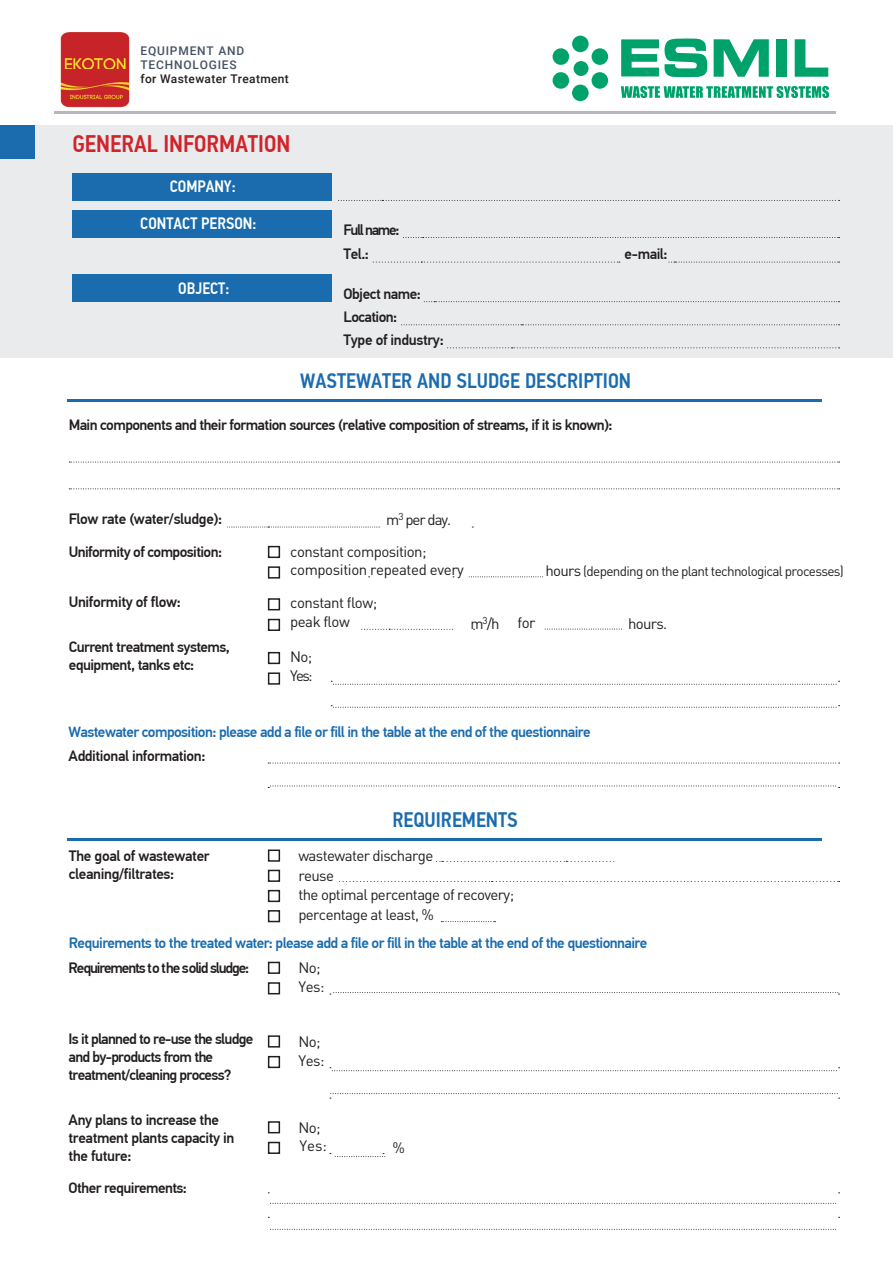
<style>
.page{position:relative;width:893px;height:1263px;background:#fff}
.page>*{position:absolute;margin:0;border:0;box-sizing:border-box;transform-origin:0 0}
.t1{font:500 24px "PF Din Text Cond Pro";color:#d1232a}
.t2{font:500 21px "PF Din Text Cond Pro";color:#1a6caf}
.t3{font:500 16.5px "PF Din Text Cond Pro";color:#fff}
.t4{font:500 15px/18px "PF Din Text Pro";letter-spacing:-.04em;color:#231f20}
.t5{font:15px/19.4px "DIN Pro";letter-spacing:-.04em;color:#231f20}
.t6{font:500 15px "PF Din Text Pro";letter-spacing:-.04em;color:#1a6caf}
.t7{font:500 15px "PF Din Text Pro";letter-spacing:-.075em;color:#231f20}
.t8{font:500 15px/24.6px "PF Din Text Pro";letter-spacing:-.085em;color:#231f20}
.t9{font:13.5px "DIN Pro";letter-spacing:-.05em;color:#231f20}
.t10{font:500 12px/14px "Roboto";letter-spacing:.065em;color:#445365}
.t11{font:500 12px "Roboto";letter-spacing:.03em;color:#231f20}
.s1{font-size:15px}
</style>
<div class="page">
<div style="left:0;top:125px;width:893px;height:233px;background:#e9ebed"></div>
<hr style="left:54px;top:112px;width:781px;height:2px;background:#b5b7bf">
<div style="left:0;top:125px;width:35px;height:34px;background:#1a6caf"></div>
<svg style="left:621px;top:86px;width:208px;height:12px"></svg>
<div style="left:572px;top:36px;width:17px;height:16px;background:#00a26b;border-radius:50%"></div>
<div style="left:574px;top:61px;width:14px;height:15px;background:#00a26b;border-radius:50%"></div>
<div style="left:572px;top:85px;width:17px;height:16px;background:#00a26b;border-radius:50%"></div>
<div style="left:592px;top:72px;width:16px;height:17px;background:#00a26b;border-radius:50%"></div>
<div style="left:553px;top:72px;width:16px;height:17px;background:#00a26b;border-radius:50%"></div>
<div style="left:592px;top:48px;width:16px;height:17px;background:#00a26b;border-radius:50%"></div>
<div style="left:553px;top:48px;width:16px;height:17px;background:#00a26b;border-radius:50%"></div>
<div style="left:776px;top:39px;width:11px;height:38px;background:#00a26b"></div>
<svg style="left:795px;top:39px;width:33px;height:38px"></svg>
<svg style="left:714px;top:39px;width:55px;height:38px"></svg>
<svg style="left:621px;top:38px;width:86px;height:39px"></svg>
<img style="left:60px;top:32px;width:70px;height:75px">
<div style="left:72px;top:173px;width:260px;height:27px;background:#1a6caf"></div>
<div style="left:72px;top:210px;width:260px;height:27px;background:#1a6caf"></div>
<div style="left:72px;top:274px;width:260px;height:28px;background:#1a6caf"></div>
<svg style="left:338px;top:200px;width:502px;height:1px"></svg>
<svg style="left:69px;top:462px;width:771px;height:1px"></svg>
<svg style="left:69px;top:488px;width:771px;height:1px"></svg>
<svg style="left:403px;top:237px;width:437px;height:1px"></svg>
<svg style="left:424px;top:301px;width:416px;height:1px"></svg>
<svg style="left:402px;top:324px;width:438px;height:1px"></svg>
<svg style="left:448px;top:347px;width:392px;height:1px"></svg>
<svg style="left:227px;top:527px;width:154px;height:1px"></svg>
<svg style="left:268px;top:763px;width:572px;height:1px"></svg>
<svg style="left:272px;top:1203px;width:565px;height:1px"></svg>
<svg style="left:268px;top:786px;width:572px;height:2px"></svg>
<svg style="left:272px;top:1229px;width:565px;height:1px"></svg>
<svg style="left:469px;top:576px;width:74px;height:1px"></svg>
<svg style="left:362px;top:629px;width:91px;height:1px"></svg>
<svg style="left:339px;top:881px;width:501px;height:1px"></svg>
<svg style="left:330px;top:992px;width:510px;height:3px"></svg>
<svg style="left:330px;top:1153px;width:55px;height:4px"></svg>
<svg style="left:441px;top:921px;width:54px;height:1px"></svg>
<svg style="left:330px;top:1067px;width:510px;height:4px"></svg>
<svg style="left:330px;top:1093px;width:510px;height:6px"></svg>
<svg style="left:436px;top:861px;width:178px;height:1px"></svg>
<svg style="left:545px;top:629px;width:77px;height:1px"></svg>
<svg style="left:331px;top:681px;width:509px;height:4px"></svg>
<svg style="left:331px;top:705px;width:509px;height:3px"></svg>
<svg style="left:373px;top:262px;width:247px;height:1px"></svg>
<svg style="left:669px;top:262px;width:171px;height:1px"></svg>
<hr style="left:67px;top:399px;width:754px;height:3px;background:#1a6caf">
<hr style="left:67px;top:838px;width:754px;height:2px;background:#1a6caf">
<div style="left:268px;top:546px;width:12px;height:12px;border:2px solid #231f20"></div>
<div style="left:268px;top:598px;width:12px;height:12px;border:2px solid #231f20"></div>
<div style="left:268px;top:849px;width:12px;height:13px;border:2px solid #231f20"></div>
<div style="left:268px;top:652px;width:12px;height:12px;border:2px solid #231f20"></div>
<div style="left:268px;top:962px;width:12px;height:12px;border:2px solid #231f20"></div>
<div style="left:268px;top:1121px;width:12px;height:12px;border:2px solid #231f20"></div>
<div style="left:268px;top:1035px;width:12px;height:12px;border:2px solid #231f20"></div>
<div style="left:268px;top:566px;width:12px;height:13px;border:2px solid #231f20"></div>
<div style="left:268px;top:619px;width:12px;height:12px;border:2px solid #231f20"></div>
<div style="left:268px;top:870px;width:12px;height:12px;border:2px solid #231f20"></div>
<div style="left:268px;top:672px;width:12px;height:13px;border:2px solid #231f20"></div>
<div style="left:268px;top:982px;width:12px;height:12px;border:2px solid #231f20"></div>
<div style="left:268px;top:1142px;width:12px;height:12px;border:2px solid #231f20"></div>
<div style="left:268px;top:1056px;width:12px;height:12px;border:2px solid #231f20"></div>
<div style="left:268px;top:890px;width:12px;height:12px;border:2px solid #231f20"></div>
<div style="left:268px;top:910px;width:12px;height:12px;border:2px solid #231f20"></div>
<p class="t10" style="left:141px;top:43px;width:105px">EQUIPMENT AND<br>TECHNOLOGIES</p>
<p class="t11" style="left:141px;top:70px;width:150px">for Wastewater Treatment</p>
<h1 class="t1" style="left:72px;top:130px;width:220px">GENERAL INFORMATION</h1>
<p class="t3" style="left:170px;top:177px;width:68px">COMPANY:</p>
<p class="t3" style="left:140px;top:214px;width:118px">CONTACT PERSON:</p>
<p class="t3" style="left:178px;top:278px;width:53px">OBJECT:</p>
<p class="t8" style="left:343px;top:218px;width:58px">Full name:<br>Tel.:</p>
<p class="t4" style="left:343px;top:283px;width:102px;line-height:23.1px">Object name:<br>Location:<br>Type of industry:</p>
<p class="t4" style="left:625px;top:246px;width:44px">e-mail:</p>
<h2 class="t2" style="left:300px;top:369px;width:332px">WASTEWATER AND SLUDGE DESCRIPTION</h2>
<p class="t4" style="left:69px;top:416px;width:545px">Main components and their formation sources (relative composition of streams, if it is known):</p>
<p class="t4" style="left:69px;top:503px;width:155px;line-height:32.7px">Flow rate (water/sludge):<br>Uniformity of composition:</p>
<p class="t4" style="left:69px;top:593px;width:113px">Uniformity of flow:</p>
<p class="t4" style="left:69px;top:638px;width:163px">Current treatment systems, equipment, tanks etc:</p>
<p class="t5" style="left:386px;top:509px;width:67px">m<sup>3</sup> per day.</p>
<p class="t5" style="left:290px;top:541px;width:175px;line-height:18.1px">constant composition; composition repeated every</p>
<p class="t5" style="left:290px;top:593px;width:88px;line-height:18.5px">constant flow; peak flow</p>
<p class="t5" style="left:290px;top:646px;width:24px">No;<br>Yes:</p>
<p class="t9" style="left:545px;top:562px;width:300px"><span class="s1">hours</span> (depending on the plant technological processes)</p>
<p class="t5" style="left:470px;top:613px;width:31px">m<sup>3</sup>/h</p>
<p class="t5" style="left:628px;top:613px;width:41px">hours.</p>
<p class="t5" style="left:518px;top:612px;width:19px">for</p>
<p class="t6" style="left:69px;top:723px;width:524px">Wastewater composition: please add a file or fill in the table at the end of the questionnaire</p>
<p class="t4" style="left:69px;top:747px;width:138px">Additional information:</p>
<p class="t4" style="left:69px;top:847px;width:142px">The goal of wastewater cleaning/filtrates:</p>
<h2 class="t2" style="left:393px;top:807px;width:127px">REQUIREMENTS</h2>
<p class="t5" style="left:298px;top:845px;width:217px">wastewater discharge<br>reuse<br>the optimal percentage of recovery;</p>
<p class="t5" style="left:298px;top:904px;width:137px">percentage at least, %</p>
<p class="t6" style="left:69px;top:934px;width:580px">Requirements to the treated water: please add a file or fill in the table at the end of the questionnaire</p>
<p class="t7" style="left:69px;top:959px;width:182px">Requirements to the solid sludge:</p>
<p class="t4" style="left:69px;top:1030px;width:186px">Is it planned to re-use the sludge and by-products from the treatment/cleaning process?</p>
<p class="t4" style="left:69px;top:1111px;width:167px">Any plans to increase the treatment plants capacity in the future:</p>
<p class="t4" style="left:69px;top:1179px;width:120px">Other requirements:</p>
<p class="t5" style="left:298px;top:957px;width:24px">No;</p>
<p class="t5" style="left:298px;top:977px;width:28px">Yes:</p>
<p class="t5" style="left:298px;top:1031px;width:24px">No;</p>
<p class="t5" style="left:298px;top:1050px;width:28px">Yes:</p>
<p class="t5" style="left:298px;top:1117px;width:24px">No;</p>
<p class="t5" style="left:299px;top:1135px;width:29px">Yes:</p>
<p class="t5" style="left:392px;top:1138px;width:14px">%</p>
</div>
